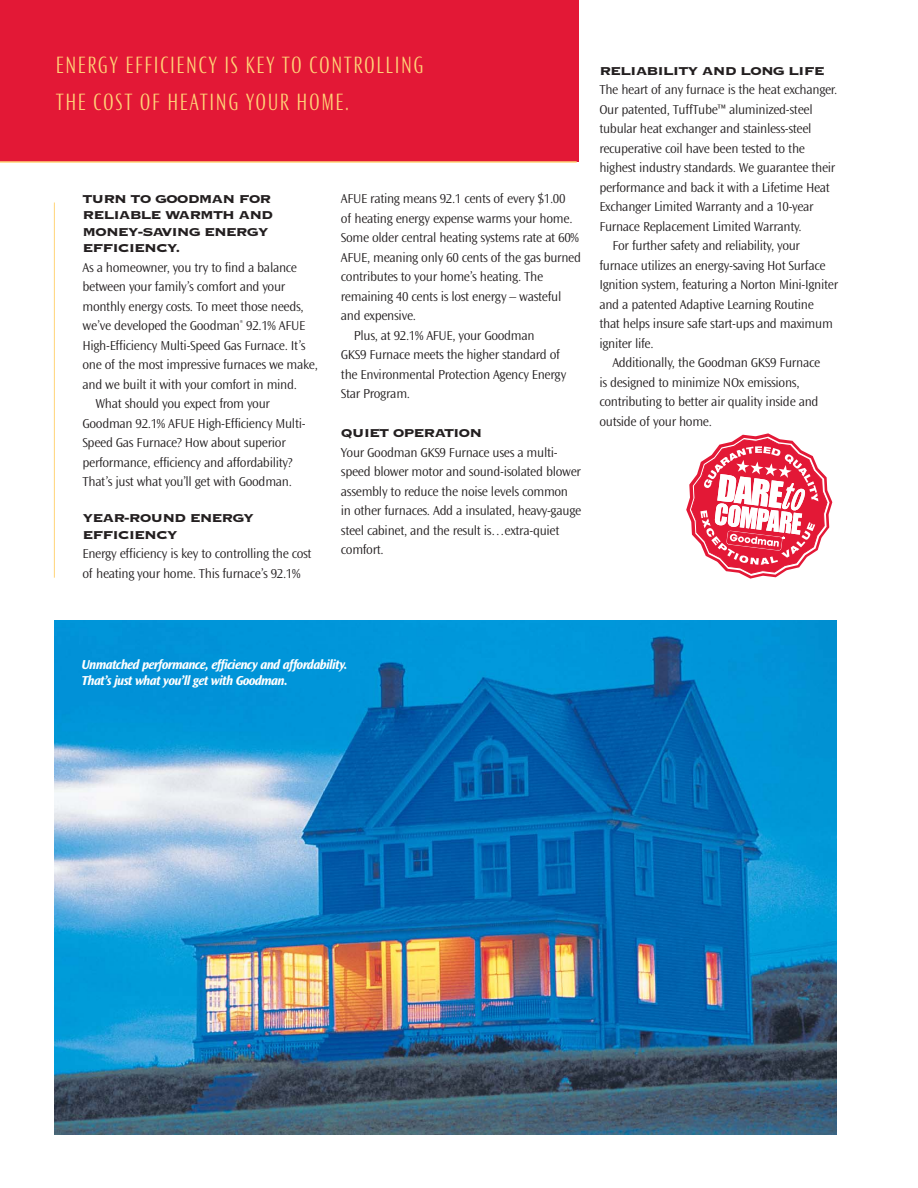
<style>
.page{position:relative;width:918px;height:1188px;background:#fff}
.page>*{position:absolute;margin:0;border:0;box-sizing:border-box;transform-origin:0 0}
.t1{font:300 condensed 24px/37.5px "Ocean Sans";letter-spacing:.035em;color:#ffd478}
.t2{font:15px/16.5px "Copperplate Thirty Three BC";letter-spacing:-.06em;color:#231f20;scale:1.1 1}
.t3{font:13.5px/19.5px "Ocean Sans MM 310 475";letter-spacing:-.025em;color:#231f20}
.t4{font:13.5px/16.5px "Ocean Sans MM It 648 475";letter-spacing:-.05em;color:#fff}
</style>
<div class="page">
<img style="left:54px;top:620px;width:783px;height:514px">
<div style="left:0;top:0;width:579px;height:162px;background:#e31836"></div>
<hr style="left:54px;top:202px;width:1px;height:376px;background:#ffd478">
<hr style="left:0;top:161px;width:577px;height:2px;background:#ffd478">
<svg style="left:686px;top:433px;width:147px;height:146px"></svg>
<h1 class="t1" style="left:56px;top:48px;width:370px">ENERGY EFFICIENCY IS KEY TO CONTROLLING<br>THE COST OF HEATING YOUR HOME.</h1>
<p class="t2" style="left:82px;top:189px;width:175px">TURN TO GOODMAN FOR<br>RELIABLE WARMTH AND<br>MONEY-SAVING ENERGY<br>EFFICIENCY.</p>
<p class="t3" style="left:82px;top:258px;width:216px">As a homeowner, you try to find a balance</p>
<p class="t3" style="left:82px;top:278px;width:204px">between your family’s comfort and your</p>
<p class="t3" style="left:82px;top:297px;width:223px">monthly energy costs. To meet those needs,</p>
<p class="t3" style="left:82px;top:317px;width:224px">we’ve developed the Goodman<sup>®</sup> 92.1% AFUE</p>
<p class="t3" style="left:83px;top:336px;width:225px">High-Efficiency Multi-Speed Gas Furnace. It’s</p>
<p class="t3" style="left:83px;top:356px;width:237px">one of the most impressive furnaces we make,</p>
<p class="t3" style="left:83px;top:375px;width:216px">and we built it with your comfort in mind.</p>
<p class="t3" style="left:95px;top:395px;width:176px">What should you expect from your</p>
<p class="t3" style="left:83px;top:414px;width:225px">Goodman 92.1% AFUE High-Efficiency Multi-</p>
<p class="t3" style="left:83px;top:434px;width:205px">Speed Gas Furnace? How about superior</p>
<p class="t3" style="left:83px;top:453px;width:212px">performance, efficiency and affordability?</p>
<p class="t3" style="left:83px;top:473px;width:211px">That’s just what you’ll get with Goodman.</p>
<p class="t2" style="left:82px;top:509px;width:158px">YEAR-ROUND ENERGY<br>EFFICIENCY</p>
<p class="t3" style="left:82px;top:545px;width:231px">Energy efficiency is key to controlling the cost of heating your home. This furnace’s 92.1%</p>
<p class="t3" style="left:341px;top:190px;width:226px">AFUE rating means 92.1 cents of every $1.00</p>
<p class="t3" style="left:341px;top:209px;width:233px">of heating energy expense warms your home.</p>
<p class="t3" style="left:341px;top:229px;width:239px">Some older central heating systems rate at 60%</p>
<p class="t3" style="left:341px;top:248px;width:242px">AFUE, meaning only 60 cents of the gas burned</p>
<p class="t3" style="left:341px;top:268px;width:204px">contributes to your home’s heating. The</p>
<p class="t3" style="left:341px;top:287px;width:222px">remaining 40 cents is lost energy – wasteful</p>
<p class="t3" style="left:341px;top:307px;width:77px">and expensive.</p>
<p class="t3" style="left:354px;top:326px;width:182px">Plus, at 92.1% AFUE, your Goodman</p>
<p class="t3" style="left:341px;top:346px;width:221px">GKS9 Furnace meets the higher standard of</p>
<p class="t3" style="left:341px;top:365px;width:227px">the Environmental Protection Agency Energy</p>
<p class="t3" style="left:341px;top:385px;width:71px">Star Program.</p>
<p class="t2" style="left:341px;top:424px;width:130px">QUIET OPERATION</p>
<p class="t3" style="left:341px;top:443px;width:242px">Your Goodman GKS9 Furnace uses a multi&shy;speed blower motor and sound-isolated blower assembly to reduce the noise levels common in other furnaces. Add a insulated, heavy-gauge steel cabinet, and the result is…extra-quiet comfort.</p>
<p class="t2" style="left:599px;top:61px;width:206px">RELIABILITY AND LONG LIFE</p>
<p class="t3" style="left:599px;top:81px;width:240px">The heart of any furnace is the heat exchanger.</p>
<p class="t3" style="left:599px;top:100px;width:215px">Our patented, TuffTube™ aluminized-steel</p>
<p class="t3" style="left:599px;top:120px;width:214px">tubular heat exchanger and stainless-steel</p>
<p class="t3" style="left:599px;top:139px;width:207px">recuperative coil have been tested to the</p>
<p class="t3" style="left:599px;top:159px;width:237px">highest industry standards. We guarantee their</p>
<p class="t3" style="left:599px;top:178px;width:232px">performance and back it with a Lifetime Heat</p>
<p class="t3" style="left:599px;top:198px;width:216px">Exchanger Limited Warranty and a 10-year</p>
<p class="t3" style="left:599px;top:217px;width:204px">Furnace Replacement Limited Warranty.</p>
<p class="t3" style="left:612px;top:237px;width:189px">For further safety and reliability, your</p>
<p class="t3" style="left:599px;top:256px;width:228px">furnace utilizes an energy-saving Hot Surface</p>
<p class="t3" style="left:599px;top:276px;width:240px">Ignition system, featuring a Norton Mini-Igniter</p>
<p class="t3" style="left:599px;top:295px;width:216px">and a patented Adaptive Learning Routine</p>
<p class="t3" style="left:599px;top:315px;width:235px">that helps insure safe start-ups and maximum</p>
<p class="t3" style="left:599px;top:334px;width:56px">igniter life.</p>
<p class="t3" style="left:612px;top:354px;width:209px">Additionally, the Goodman GKS9 Furnace</p>
<p class="t3" style="left:599px;top:373px;width:202px">is designed to minimize NOx emissions,</p>
<p class="t3" style="left:599px;top:393px;width:221px">contributing to better air quality inside and</p>
<p class="t3" style="left:599px;top:412px;width:114px">outside of your home.</p>
<p class="t4" style="left:81px;top:657px;width:268px">Unmatched performance, efficiency and affordability.<br>That’s just what you’ll get with Goodman.</p>
</div>
